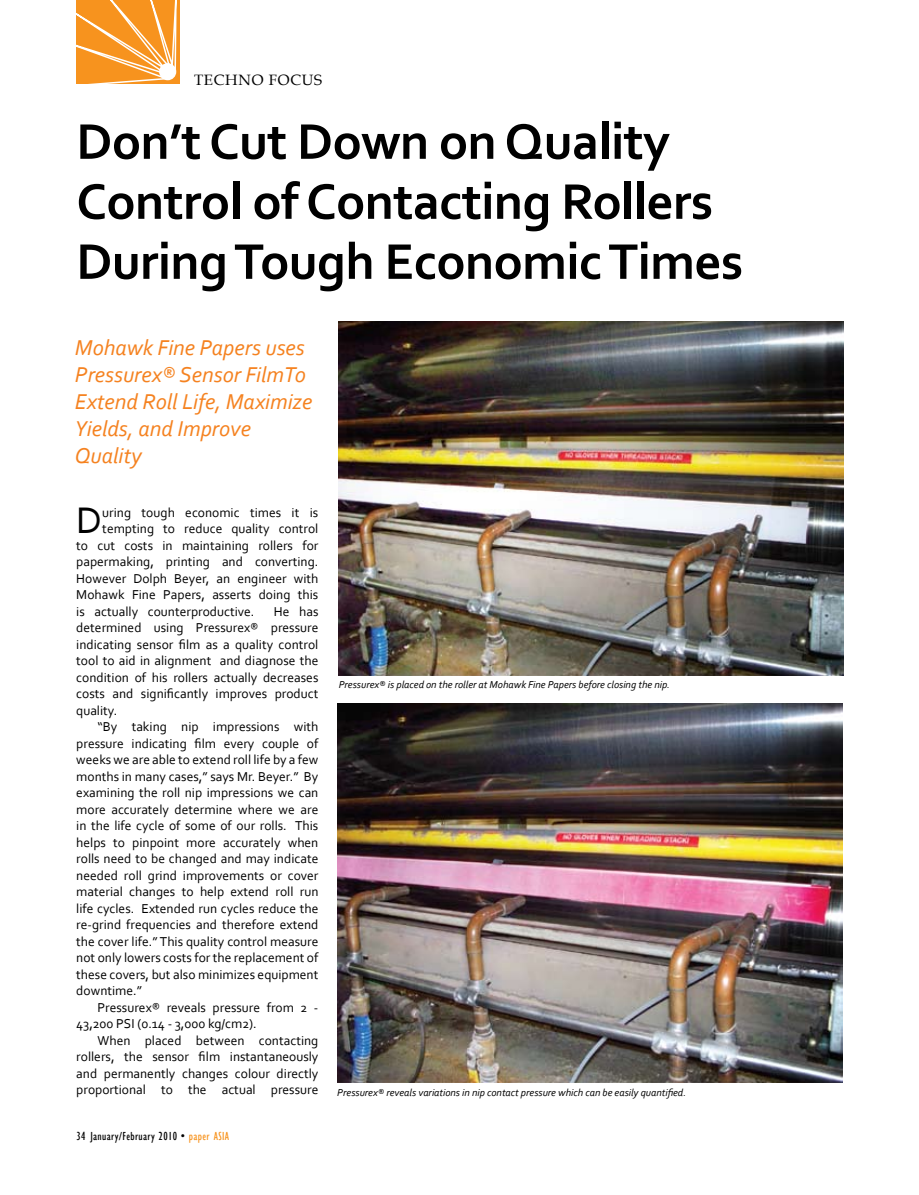
<style>
.page{position:relative;width:919px;height:1195px;background:#fff}
.page>*{position:absolute;margin:0;border:0;box-sizing:border-box;transform-origin:0 0}
.t1{font:700 52.5px/60px "Corbel";letter-spacing:-.01em;color:#000}
.t2{font:38.7px "Corbel";color:#000}
.t3{font:italic 22.5px/27px "Corbel";color:#f58220}
.t4{font:15px "Book Antiqua";letter-spacing:.05em;color:#000}
.t5{font:13.5px/16.5px "Corbel";color:#000;text-align:justify}
.t6{font:condensed 12px "Gill Sans";letter-spacing:.03em;color:#000}
.t7{font:italic 10.5px "Corbel";color:#000}
.s1{color:#f7931e}
</style>
<div class="page">
<svg style="left:76px;top:0;width:102px;height:84px;background:#f8a543"></svg>
<img style="left:338px;top:321px;width:505px;height:355px">
<img style="left:337px;top:704px;width:505px;height:379px">
<p class="t4" style="left:194px;top:69px;width:130px">TECHNO FOCUS</p>
<h1 class="t1" style="left:76px;top:110px;width:668px">Don’t Cut Down on Quality<br>Control of Contacting Rollers<br>During Tough Economic Times</h1>
<h3 class="t3" style="left:75px;top:333px;width:239px">Mohawk Fine Papers uses<br>Pressurex® Sensor FilmTo<br>Extend Roll Life, Maximize<br>Yields, and Improve<br>Quality</h3>
<h2 class="t2" style="left:76px;top:496px;width:28px">D</h2>
<p class="t5" style="left:102px;top:504px;width:217px">uring tough economic times it is</p>
<p class="t5" style="left:102px;top:520px;width:218px">tempting to reduce quality control</p>
<p class="t5" style="left:76px;top:537px;width:243px">to cut costs in maintaining rollers for</p>
<p class="t5" style="left:76px;top:553px;width:244px">papermaking, printing and converting.</p>
<p class="t5" style="left:76px;top:570px;width:244px">However Dolph Beyer, an engineer with</p>
<p class="t5" style="left:76px;top:586px;width:243px">Mohawk Fine Papers, asserts doing this</p>
<p class="t5" style="left:76px;top:603px;width:180px">is actually counterproductive.</p>
<p class="t5" style="left:76px;top:603px;width:244px;text-indent:197px">He has determined using Pressurex® pressure indicating sensor film as a quality control tool to aid in alignment and diagnose the condition of his rollers actually decreases costs and significantly improves product quality.</p>
<p class="t5" style="left:76px;top:718px;width:244px;text-indent:21px">“By taking nip impressions with pressure indicating film every couple of weeks we are able to extend roll life by a few months in many cases,” says Mr. Beyer.” By examining the roll nip impressions we can more accurately determine where we are in the life cycle of some of our rolls. This helps to pinpoint more accurately when rolls need to be changed and may indicate needed roll grind improvements or cover material changes to help extend roll run life cycles. Extended run cycles reduce the re-grind frequencies and therefore extend the cover life.” This quality control measure not only lowers costs for the replacement of these covers, but also minimizes equipment downtime.”</p>
<p class="t5" style="left:76px;top:999px;width:244px;text-indent:21px">Pressurex® reveals pressure from 2 -<br>43,200 PSI (0.14 - 3,000 kg/cm2).</p>
<p class="t5" style="left:76px;top:1032px;width:244px;text-indent:21px">When placed between contacting rollers, the sensor film instantaneously and permanently changes colour directly proportional to the actual pressure</p>
<p class="t6" style="left:76px;top:1129px;width:154px">34 January/February 2010 • <span class="s1">paper ASIA</span></p>
<p class="t7" style="left:338px;top:678px;width:333px">Pressurex® is placed on the roller at Mohawk Fine Papers before closing the nip.</p>
<p class="t7" style="left:337px;top:1086px;width:350px">Pressurex® reveals variations in nip contact pressure which can be easily quantified.</p>
</div>
